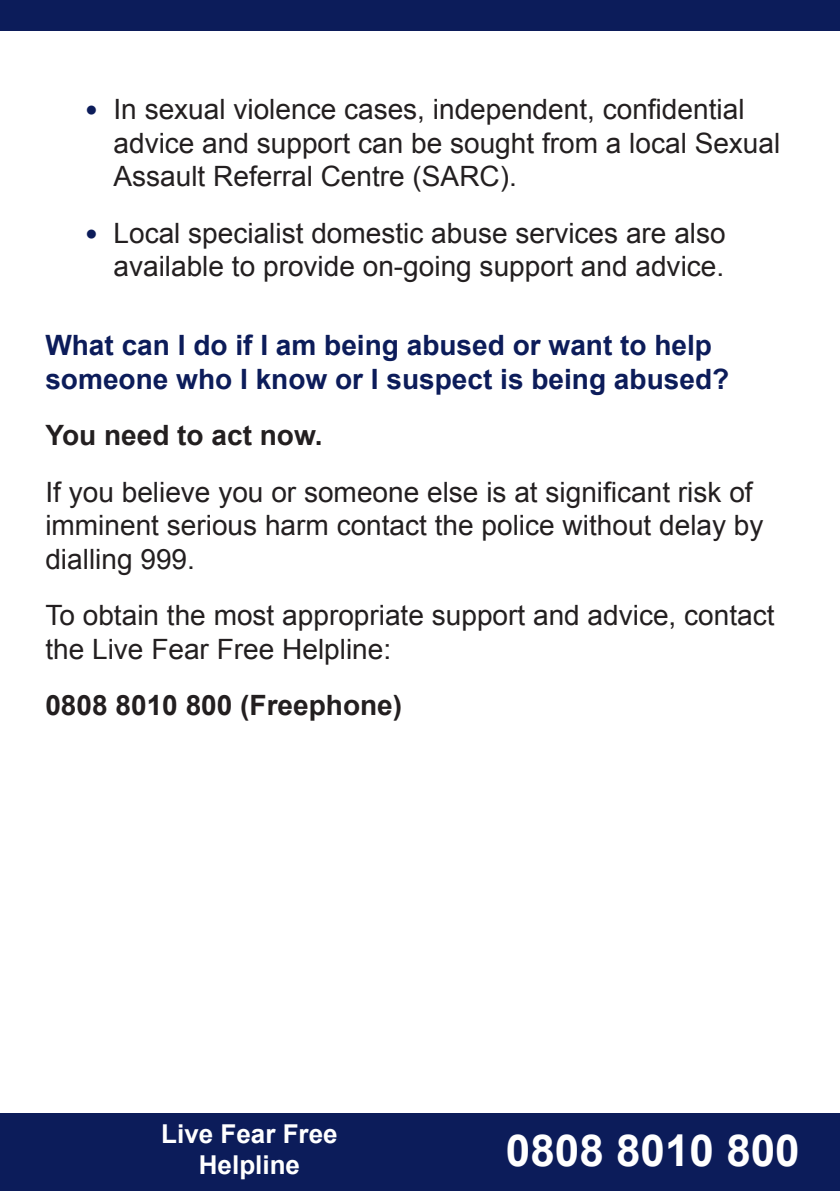
<style>
.page{position:relative;width:840px;height:1191px;background:#fff}
.page>*{position:absolute;margin:0;border:0;box-sizing:border-box;transform-origin:0 0}
.t1{font:700 44px "Arial";color:#fff}
.Body{font:28px/33.6px "Arial";color:#231f20}
.After_bullets_body{font:700 28px/33.6px "Arial";color:#0c1c5a}
.Body-2{font:700 28px "Arial";color:#231f20}
.t2{font:700 26px/31.2px "Arial";color:#fff;text-align:center}
.s1{font-size:36px;color:#0c1c5a}
</style>
<div class="page">
<div style="left:0;top:0;width:839px;height:31px;background:#0c1c5a"></div>
<div style="left:0;top:1113px;width:839px;height:78px;background:#0c1c5a"></div>
<p class="Body" style="left:113px;top:93px;width:668px;text-indent:-28px"><span class="s1">•</span> In sexual violence cases, independent, confidential advice and support can be sought from a local Sexual<br>Assault Referral Centre (SARC).</p>
<p class="Body" style="left:85px;top:216px;width:641px;text-align:right"><span class="s1">•</span> Local specialist domestic abuse services are also available to provide on-going support and advice.</p>
<p class="After_bullets_body" style="left:45px;top:329px;width:685px">What can I do if I am being abused or want to help someone who I know or I suspect is being abused?</p>
<p class="Body-2" style="left:45px;top:417px;width:278px">You need to act now.</p>
<p class="Body" style="left:45px;top:475px;width:719px">If you believe you or someone else is at significant risk of imminent serious harm contact the police without delay by dialling 999.</p>
<p class="Body" style="left:45px;top:599px;width:730px">To obtain the most appropriate support and advice, contact the Live Fear Free Helpline:</p>
<p class="Body-2" style="left:45px;top:686px;width:358px">0808 8010 800 (Freephone)</p>
<p class="t2" style="left:161px;top:1118px;width:178px">Live Fear Free<br>Helpline</p>
<h1 class="t1" style="left:505px;top:1121px;width:295px">0808 8010 800</h1>
</div>
